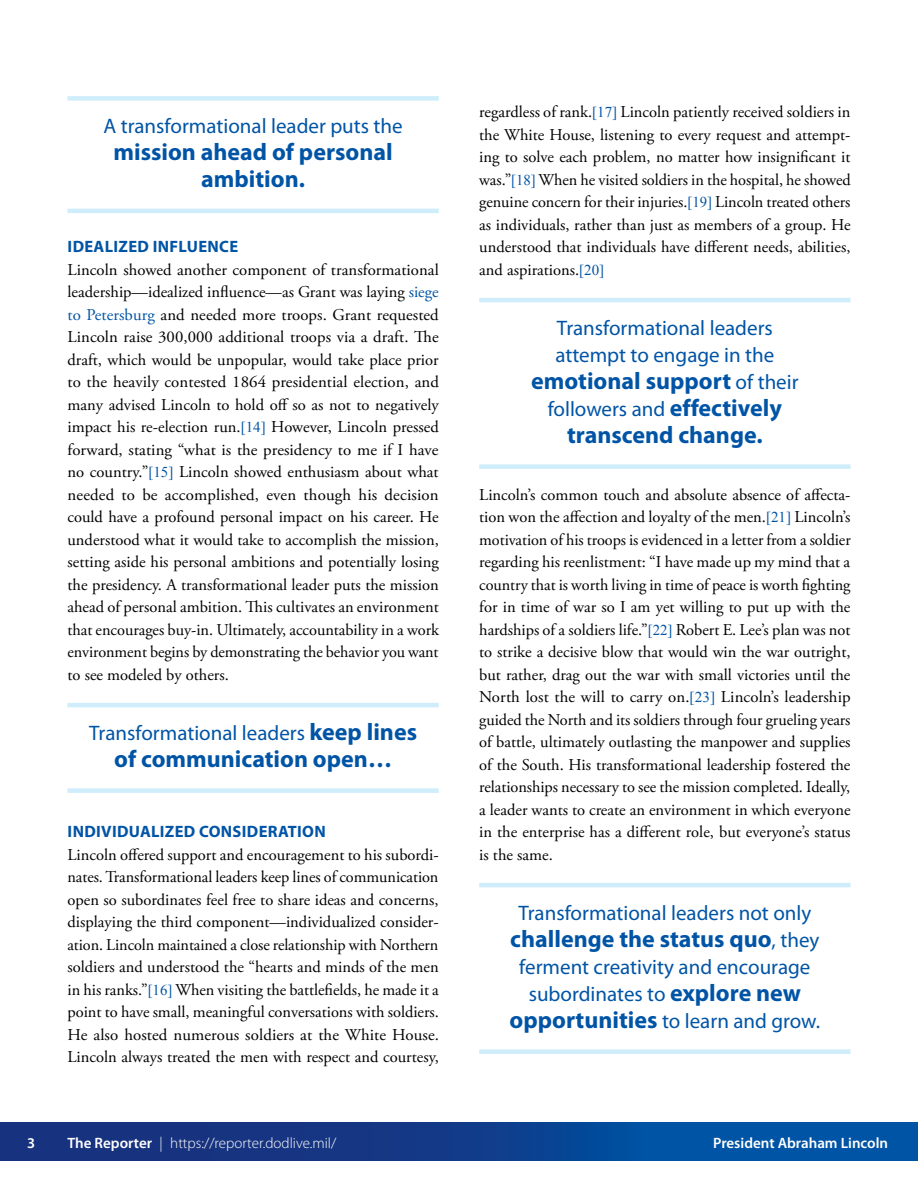
<style>
.page{position:relative;width:918px;height:1188px;background:#fff}
.page>*{position:absolute;margin:0;border:0;box-sizing:border-box;transform-origin:0 0}
.t1{font:700 24px/27px "Myriad Pro";color:#0054a6;text-align:center}
.t2{font:21px/27px "Myriad Pro";color:#0054a6}
.t3{font:16.5px/22.5px "Adobe Garamond Pro";letter-spacing:-.01em;color:#000;text-align:justify}
.t4{font:700 16.5px "Myriad Pro";letter-spacing:.02em;color:#0054a6}
.t5{font:300 15px "Myriad Pro";color:#fff}
.t6{font:600 15px "Myriad Pro";color:#fff}
.s1{color:#0054a6}
.s2{font-family:"Times New Roman";font-size:15px;color:#0054a6}
.s3{font-weight:700;font-size:24px}
.s4{font-weight:400;font-size:21px}
.s5{font-weight:600}
</style>
<div class="page">
<div style="left:0;top:1122px;width:918px;height:39px;background:linear-gradient(to right,#1d2a76,#0058aa)"></div>
<div style="left:68px;top:96px;width:371px;height:5px;background:#cfedfb"></div>
<hr style="left:68px;top:209px;width:371px;height:4px;background:#cfedfb">
<hr style="left:68px;top:703px;width:371px;height:4px;background:#cfedfb">
<div style="left:68px;top:788px;width:371px;height:5px;background:#cfedfb"></div>
<hr style="left:479px;top:298px;width:371px;height:4px;background:#cfedfb">
<div style="left:479px;top:464px;width:371px;height:5px;background:#cfedfb"></div>
<hr style="left:479px;top:883px;width:371px;height:4px;background:#cfedfb">
<div style="left:479px;top:1049px;width:371px;height:5px;background:#cfedfb"></div>
<p class="t2" style="left:104px;top:112px;width:301px">A transformational leader puts the</p>
<h1 class="t1" style="left:113px;top:138px;width:281px">mission ahead of personal ambition.</h1>
<h2 class="t4" style="left:68px;top:236px;width:172px">IDEALIZED INFLUENCE</h2>
<p class="t3" style="left:68px;top:259px;width:373px">Lincoln showed another component of transformational leadership—idealized influence—as Grant was laying <span class="s1">siege to Petersburg</span> and needed more troops. Grant requested Lincoln raise 300,000 additional troops via a draft. The draft, which would be unpopular, would take place prior to the heavily contested 1864 presidential election, and many advised Lincoln to hold off so as not to negatively impact his re-election run.<span class="s2">[14]</span> However, Lincoln pressed forward, stating “what is the presidency to me if I have no country.”<span class="s2">[15]</span> Lincoln showed enthusiasm about what needed to be accomplished, even though his decision could have a profound personal impact on his career. He understood what it would take to accomplish the mission, setting aside his personal ambitions and potentially losing the presidency. A transformational leader puts the mission ahead of personal ambition. This cultivates an environment that encourages buy-in. Ultimately, accountability in a work environment begins by demonstrating the behavior you want to see modeled by others.</p>
<p class="t2" style="left:89px;top:719px;width:329px">Transformational leaders <span class="s3">keep lines</span></p>
<h1 class="t1" style="left:114px;top:744px;width:279px">of communication open…</h1>
<h2 class="t4" style="left:68px;top:821px;width:260px">INDIVIDUALIZED CONSIDERATION</h2>
<p class="t3" style="left:68px;top:844px;width:373px">Lincoln offered support and encouragement to his subordi&shy;nates. Transformational leaders keep lines of communication open so subordinates feel free to share ideas and concerns, displaying the third component—individualized consider&shy;ation. Lincoln maintained a close relationship with Northern soldiers and understood the “hearts and minds of the men in his ranks.”<span class="s2">[16]</span> When visiting the battlefields, he made it a point to have small, meaningful conversations with soldiers.<br>He also hosted numerous soldiers at the White House.<br>Lincoln always treated the men with respect and courtesy,</p>
<p class="t3" style="left:479px;top:101px;width:373px">regardless of rank.<span class="s2">[17]</span> Lincoln patiently received soldiers in the White House, listening to every request and attempt&shy;ing to solve each problem, no matter how insignificant it was.”<span class="s2">[18]</span> When he visited soldiers in the hospital, he showed genuine concern for their injuries.<span class="s2">[19]</span> Lincoln treated others as individuals, rather than just as members of a group. He understood that individuals have different needs, abilities, and aspirations.<span class="s2">[20]</span></p>
<p class="t2" style="left:555px;top:314px;width:220px">Transformational leaders attempt to engage in the</p>
<h1 class="t1" style="left:531px;top:366px;width:269px">emotional support <span class="s4">of their</span></h1>
<p class="t2" style="left:548px;top:395px;width:236px">followers and <span class="s3">effectively</span></p>
<h1 class="t1" style="left:567px;top:420px;width:197px">transcend change.</h1>
<p class="t3" style="left:479px;top:484px;width:373px">Lincoln’s common touch and absolute absence of affecta&shy;tion won the affection and loyalty of the men.<span class="s2">[21]</span> Lincoln’s motivation of his troops is evidenced in a letter from a soldier regarding his reenlistment: “I have made up my mind that a country that is worth living in time of peace is worth fighting for in time of war so I am yet willing to put up with the hardships of a soldiers life.”<span class="s2">[22]</span> Robert E. Lee’s plan was not to strike a decisive blow that would win the war outright, but rather, drag out the war with small victories until the North lost the will to carry on.<span class="s2">[23]</span> Lincoln’s leadership guided the North and its soldiers through four grueling years of battle, ultimately outlasting the manpower and supplies of the South. His transformational leadership fostered the relationships necessary to see the mission completed. Ideally, a leader wants to create an environment in which everyone in the enterprise has a different role, but everyone’s status is the same.</p>
<p class="t2" style="left:518px;top:899px;width:295px">Transformational leaders not only</p>
<h1 class="t1" style="left:510px;top:924px;width:311px">challenge the status quo<span class="s4">, they</span></h1>
<p class="t2" style="left:510px;top:953px;width:312px;text-align:center">ferment creativity and encourage subordinates to <span class="s3">explore new opportunities</span> to learn and grow.</p>
<p class="t6" style="left:27px;top:1133px;width:10px">3</p>
<p class="t5" style="left:68px;top:1134px;width:270px"><span class="s5">The Reporter</span> | https://reporter.dodlive.mil/</p>
<p class="t6" style="left:713px;top:1133px;width:176px">President Abraham Lincoln</p>
</div>
